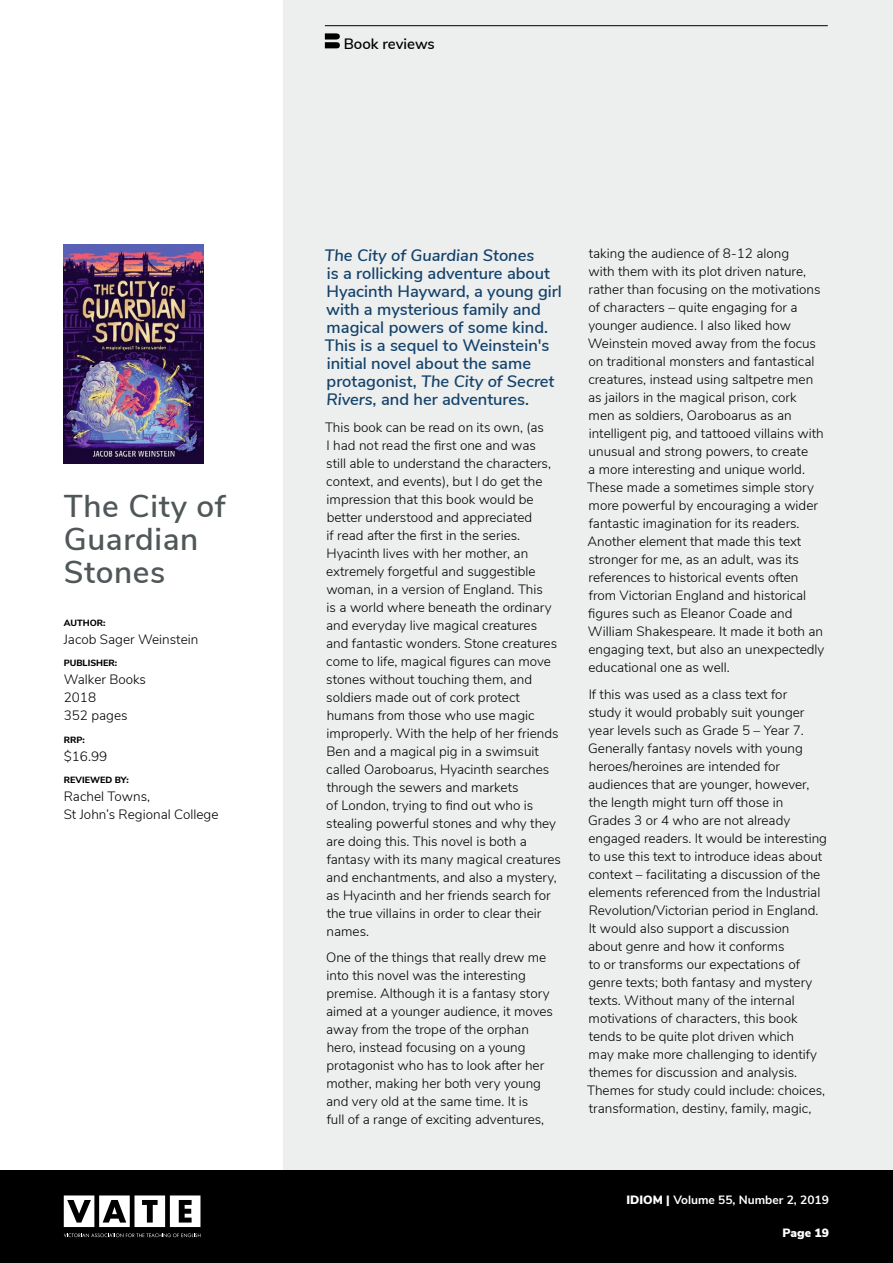
<style>
.page{position:relative;width:893px;height:1263px;background:#fff}
.page>*{position:absolute;margin:0;border:0;box-sizing:border-box;transform-origin:0 0}
.Book_title{font:600 31.5px/33px "Nunito Sans";letter-spacing:.02em;color:#505759}
._02___Intro_Text{font:600 16.5px/18px "Nunito Sans";color:#13426b}
.t1{font:600 15px "Nunito Sans";color:#000}
._01___Body_copy{font:300 13.5px/18px "Nunito Sans";color:#000}
.Book_Details{font:300 13.5px/18px "Nunito Sans";color:#000}
.Details_6pt{font:300 13.5px/18px "Nunito Sans";color:#000}
.t2{font:700 12px "Nunito Sans";color:#fff}
.t3{font:900 12px "Nunito Sans";color:#fff}
.Details_6pt-2{font:800 9px "Nunito Sans";color:#000}
.s1{font-style:italic}
.s2{font-weight:900}
</style>
<div class="page">
<div style="left:283px;top:0;width:610px;height:1170px;background:#edeeee"></div>
<div style="left:0;top:1170px;width:893px;height:93px;background:#000"></div>
<svg style="left:64px;top:1195px;width:136px;height:32px"></svg>
<svg style="left:64px;top:1233px;width:136px;height:4px"></svg>
<hr style="left:325px;top:25px;width:503px;height:1px;background:#000">
<svg style="left:325px;top:33px;width:15px;height:15px"></svg>
<img style="left:64px;top:244px;width:140px;height:219px">
<p class="Book_title" style="left:64px;top:487px;width:163px">The City of<br>Guardian<br>Stones</p>
<p class="Details_6pt-2" style="left:64px;top:616px;width:43px">AUTHOR:</p>
<p class="Book_Details" style="left:64px;top:630px;width:136px">Jacob Sager Weinstein</p>
<p class="Details_6pt-2" style="left:64px;top:657px;width:55px">PUBLISHER:</p>
<p class="Book_Details" style="left:64px;top:670px;width:84px">Walker Books<br>2018<br>352 pages</p>
<p class="Details_6pt-2" style="left:64px;top:733px;width:22px">RRP:</p>
<p class="Book_Details" style="left:64px;top:746px;width:45px">$16.99</p>
<p class="Details_6pt-2" style="left:64px;top:773px;width:67px">REVIEWED BY:</p>
<p class="Details_6pt" style="left:64px;top:786px;width:156px">Rachel Towns,<br>St John’s Regional College</p>
<p class="t1" style="left:344px;top:32px;width:93px">Book reviews</p>
<p class="_02___Intro_Text" style="left:324px;top:245px;width:239px"><span class="s1">The City of Guardian Stones<br></span>is a rollicking adventure about<br>Hyacinth Hayward, a young girl with a mysterious family and magical powers of some kind.<br>This is a sequel to Weinstein's initial novel about the same protagonist, <span class="s1">The City of Secret<br>Rivers,</span> and her adventures.</p>
<p class="_01___Body_copy" style="left:325px;top:417px;width:237px">This book can be read on its own, (as<br>I had not read the first one and was<br>still able to understand the characters, context, and events), but I do get the impression that this book would be better understood and appreciated<br>if read after the first in the series.<br>Hyacinth lives with her mother, an extremely forgetful and suggestible woman, in a version of England. This<br>is a world where beneath the ordinary and everyday live magical creatures and fantastic wonders. Stone creatures come to life, magical figures can move stones without touching them, and soldiers made out of cork protect humans from those who use magic improperly. With the help of her friends Ben and a magical pig in a swimsuit called Oaroboarus, Hyacinth searches through the sewers and markets<br>of London, trying to find out who is stealing powerful stones and why they are doing this. This novel is both a fantasy with its many magical creatures and enchantments, and also a mystery, as Hyacinth and her friends search for the true villains in order to clear their names.</p>
<p class="_01___Body_copy" style="left:326px;top:948px;width:228px">One of the things that really drew me into this novel was the interesting premise. Although it is a fantasy story aimed at a younger audience, it moves away from the trope of the orphan hero, instead focusing on a young protagonist who has to look after her mother, making her both very young and very old at the same time. It is<br>full of a range of exciting adventures,</p>
<p class="_01___Body_copy" style="left:587px;top:244px;width:239px">taking the audience of 8-12 along<br>with them with its plot driven nature, rather than focusing on the motivations of characters – quite engaging for a younger audience. I also liked how Weinstein moved away from the focus on traditional monsters and fantastical creatures, instead using saltpetre men as jailors in the magical prison, cork men as soldiers, Oaroboarus as an intelligent pig, and tattooed villains with unusual and strong powers, to create<br>a more interesting and unique world.<br>These made a sometimes simple story more powerful by encouraging a wider fantastic imagination for its readers.<br>Another element that made this text stronger for me, as an adult, was its references to historical events often from Victorian England and historical figures such as Eleanor Coade and William Shakespeare. It made it both an engaging text, but also an unexpectedly educational one as well.</p>
<p class="_01___Body_copy" style="left:587px;top:684px;width:241px">If this was used as a class text for<br>study it would probably suit younger year levels such as Grade 5 – Year 7.<br>Generally fantasy novels with young heroes/heroines are intended for audiences that are younger, however, the length might turn off those in Grades 3 or 4 who are not already engaged readers. It would be interesting to use this text to introduce ideas about context – facilitating a discussion of the elements referenced from the Industrial Revolution/Victorian period in England.<br>It would also support a discussion<br>about genre and how it conforms<br>to or transforms our expectations of genre texts; both fantasy and mystery texts. Without many of the internal motivations of characters, this book tends to be quite plot driven which<br>may make more challenging to identify themes for discussion and analysis.<br>Themes for study could include: choices, transformation, destiny, family, magic,</p>
<p class="t2" style="left:626px;top:1190px;width:204px"><span class="s2">IDIOM |</span> Volume 55, Number 2, 2019</p>
<p class="t3" style="left:783px;top:1224px;width:48px">Page 19</p>
</div>
